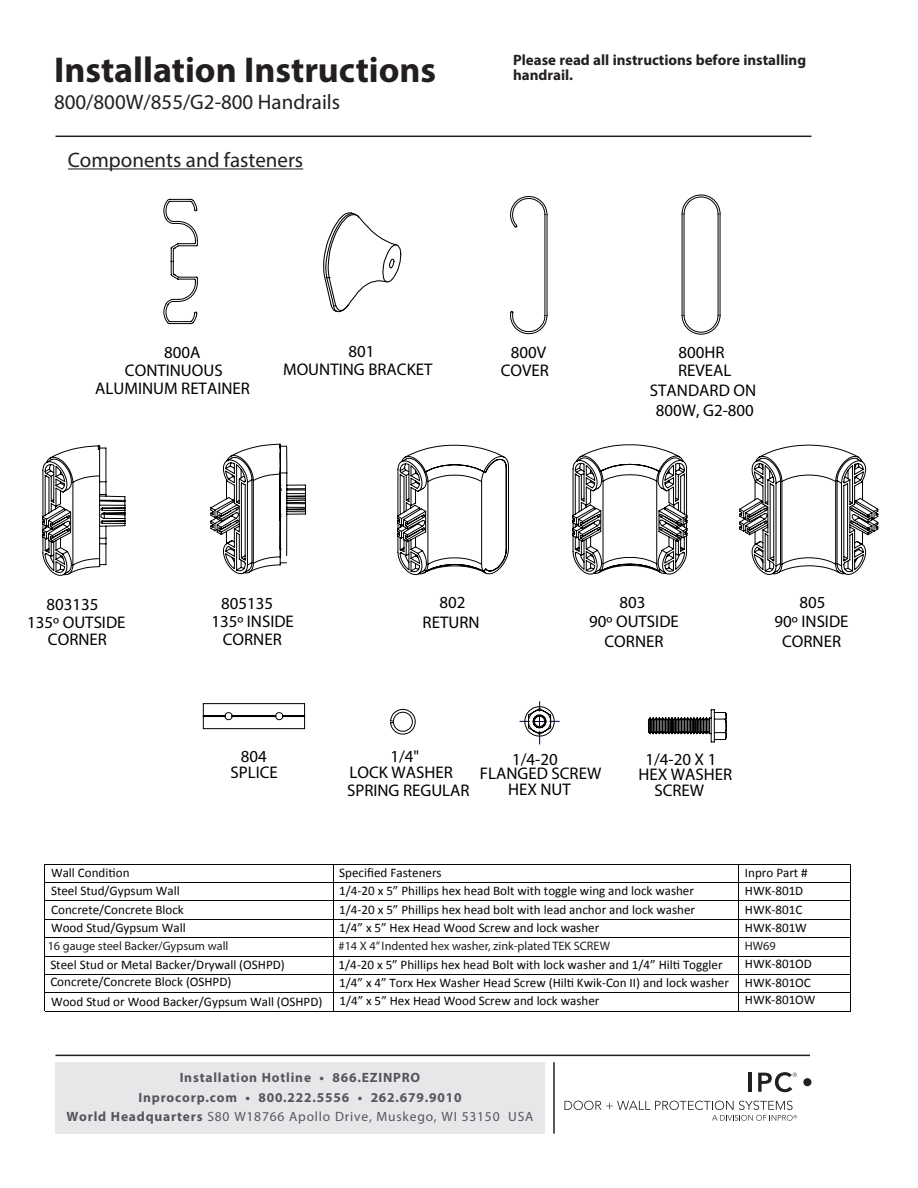
<style>
.page{position:relative;width:918px;height:1188px;background:#fff}
.page>*{position:absolute;margin:0;border:0;box-sizing:border-box;transform-origin:0 0}
.t1{font:700 36px "Myriad Pro";color:#231f20}
.Subhead{font:21px "Myriad Pro";color:#231f20}
.t2{font:16.95px/18px "Myriad Pro";color:#000;text-align:center}
.Body_text{font:700 15px/15px "Myriad Pro";color:#231f20}
.t3{font:700 13.5px/19.5px "Myriad Pro";letter-spacing:.06em;color:#555659;text-align:center}
.t4{font:13.05px "Calibri";color:#050504}
.t5{font:12.3px "Myriad Pro";color:#231f20}
.s1{font-weight:400}
</style>
<div class="page">
<hr style="left:56px;top:1055px;width:754px;height:1px;background:#231f20">
<hr style="left:55px;top:136px;width:757px;height:1px;background:#231f20">
<svg style="left:564px;top:1101px;width:233px;height:20px"></svg>
<hr style="left:748px;top:1073px;width:4px;height:19px;background:#231f20">
<div style="left:803px;top:1078px;width:8px;height:8px;background:#231f20;border-radius:50%"></div>
<svg style="left:758px;top:1072px;width:39px;height:20px"></svg>
<hr style="left:553px;top:1062px;width:2px;height:72px;background:#231f20">
<div style="left:55px;top:1063px;width:490px;height:71px;background:#e6e7e9"></div>
<hr style="left:68px;top:168px;width:235px;height:1px;background:#231f20">
<hr style="left:45px;top:864px;width:288px;height:1px;background:#050504">
<hr style="left:333px;top:864px;width:405px;height:1px;background:#050504">
<hr style="left:739px;top:864px;width:111px;height:1px;background:#050504">
<hr style="left:45px;top:882px;width:288px;height:1px;background:#050504">
<hr style="left:333px;top:882px;width:405px;height:1px;background:#050504">
<hr style="left:739px;top:882px;width:111px;height:1px;background:#050504">
<hr style="left:45px;top:901px;width:288px;height:1px;background:#050504">
<hr style="left:333px;top:901px;width:405px;height:1px;background:#050504">
<hr style="left:739px;top:901px;width:111px;height:1px;background:#050504">
<hr style="left:45px;top:919px;width:288px;height:1px;background:#050504">
<hr style="left:333px;top:919px;width:405px;height:1px;background:#050504">
<hr style="left:739px;top:919px;width:111px;height:1px;background:#050504">
<hr style="left:45px;top:937px;width:288px;height:1px;background:#050504">
<hr style="left:333px;top:937px;width:405px;height:1px;background:#050504">
<hr style="left:739px;top:937px;width:111px;height:1px;background:#050504">
<hr style="left:45px;top:956px;width:288px;height:1px;background:#050504">
<hr style="left:333px;top:956px;width:405px;height:1px;background:#050504">
<hr style="left:739px;top:956px;width:111px;height:1px;background:#050504">
<hr style="left:45px;top:974px;width:288px;height:1px;background:#050504">
<hr style="left:333px;top:974px;width:405px;height:1px;background:#050504">
<hr style="left:739px;top:974px;width:111px;height:1px;background:#050504">
<hr style="left:45px;top:993px;width:288px;height:1px;background:#050504">
<hr style="left:333px;top:993px;width:405px;height:1px;background:#050504">
<hr style="left:739px;top:993px;width:111px;height:1px;background:#050504">
<svg style="left:44px;top:864px;width:1px;height:147px"></svg>
<hr style="left:45px;top:1011px;width:288px;height:1px;background:#050504">
<svg style="left:333px;top:865px;width:1px;height:146px"></svg>
<hr style="left:333px;top:1011px;width:405px;height:1px;background:#050504">
<hr style="left:739px;top:1011px;width:111px;height:1px;background:#050504">
<svg style="left:850px;top:864px;width:1px;height:147px"></svg>
<svg style="left:738px;top:864px;width:2px;height:147px"></svg>
<svg style="left:163px;top:198px;width:35px;height:127px"></svg>
<svg style="left:510px;top:195px;width:38px;height:140px"></svg>
<svg style="left:397px;top:444px;width:112px;height:132px"></svg>
<svg style="left:572px;top:444px;width:116px;height:131px"></svg>
<svg style="left:739px;top:444px;width:140px;height:131px"></svg>
<svg style="left:42px;top:445px;width:84px;height:131px"></svg>
<svg style="left:210px;top:443px;width:96px;height:132px"></svg>
<svg style="left:202px;top:703px;width:104px;height:27px"></svg>
<svg style="left:390px;top:708px;width:26px;height:27px"></svg>
<svg style="left:648px;top:709px;width:79px;height:33px"></svg>
<svg style="left:520px;top:702px;width:39px;height:42px"></svg>
<svg style="left:681px;top:194px;width:40px;height:141px"></svg>
<svg style="left:323px;top:212px;width:79px;height:101px"></svg>
<p class="t1" style="left:54px;top:46px;width:384px">Installation Instructions</p>
<p class="Subhead" style="left:54px;top:89px;width:288px">800/800W/855/G2-800 Handrails</p>
<p class="Subhead" style="left:68px;top:147px;width:237px">Components and fasteners</p>
<p class="Body_text" style="left:513px;top:52px;width:295px">Please read all instructions before installing handrail.</p>
<p class="t2" style="left:164px;top:343px;width:38px">800A</p>
<p class="t2" style="left:125px;top:361px;width:99px">CONTINUOUS</p>
<p class="t2" style="left:95px;top:379px;width:156px">ALUMINUM RETAINER</p>
<p class="t2" style="left:283px;top:342px;width:151px">801<br>MOUNTING BRACKET</p>
<p class="t2" style="left:501px;top:343px;width:50px">800V<br>COVER</p>
<p class="t2" style="left:678px;top:343px;width:55px;text-align:left">800HR<br>REVEAL</p>
<p class="t2" style="left:650px;top:380px;width:108px;line-height:20.2px">STANDARD ON<br>800W, G2-800</p>
<p class="t2" style="left:27px;top:595px;width:100px">803135<br>135º OUTSIDE<br>CORNER</p>
<p class="t2" style="left:221px;top:594px;width:53px">805135</p>
<p class="t2" style="left:211px;top:612px;width:84px">135º INSIDE</p>
<p class="t2" style="left:223px;top:630px;width:60px">CORNER</p>
<p class="t2" style="left:231px;top:748px;width:49px;line-height:16.5px">804<br>SPLICE</p>
<p class="t2" style="left:423px;top:592px;width:58px;line-height:20px">802<br>RETURN</p>
<p class="t2" style="left:589px;top:592px;width:91px;line-height:19.8px">803<br>90º OUTSIDE<br>CORNER</p>
<p class="t2" style="left:775px;top:592px;width:75px;line-height:19.8px">805<br>90º INSIDE<br>CORNER</p>
<p class="t2" style="left:391px;top:747px;width:30px">1/4"</p>
<p class="t2" style="left:347px;top:763px;width:124px;text-align:left">LOCK WASHER<br>SPRING REGULAR</p>
<p class="t2" style="left:512px;top:750px;width:47px">1/4-20</p>
<p class="t2" style="left:480px;top:764px;width:123px;line-height:16.5px">FLANGED SCREW<br>HEX NUT</p>
<p class="t2" style="left:645px;top:750px;width:73px">1/4-20 X 1</p>
<p class="t2" style="left:654px;top:765px;width:79px;line-height:16.6px;text-align:left;text-indent:-16px">HEX WASHER<br>SCREW</p>
<p class="t4" style="left:51px;top:864px;width:80px">Wall Condition</p>
<p class="t4" style="left:339px;top:864px;width:104px">Specified Fasteners</p>
<p class="t4" style="left:745px;top:864px;width:64px">Inpro Part #</p>
<p class="t4" style="left:51px;top:882px;width:130px">Steel Stud/Gypsum Wall</p>
<p class="t4" style="left:339px;top:882px;width:356px">1/4-20 x 5” Phillips hex head Bolt with toggle wing and lock washer</p>
<p class="t4" style="left:745px;top:882px;width:60px">HWK-801D</p>
<p class="t4" style="left:51px;top:901px;width:134px">Concrete/Concrete Block</p>
<p class="t4" style="left:339px;top:901px;width:357px">1/4-20 x 5” Phillips hex head bolt with lead anchor and lock washer</p>
<p class="t4" style="left:745px;top:901px;width:59px">HWK-801C</p>
<p class="t4" style="left:51px;top:919px;width:136px">Wood Stud/Gypsum Wall</p>
<p class="t4" style="left:339px;top:919px;width:262px">1/4” x 5” Hex Head Wood Screw and lock washer</p>
<p class="t4" style="left:745px;top:919px;width:64px">HWK-801W</p>
<p class="t4" style="left:488px;top:935px;width:42px">801OW</p>
<p class="t5" style="left:48px;top:939px;width:182px">16 gauge steel Backer/Gypsum wall</p>
<p class="t5" style="left:339px;top:939px;width:273px">#14 X 4” Indented hex washer, zink-plated TEK SCREW</p>
<p class="t5" style="left:745px;top:939px;width:32px">HW69</p>
<p class="t4" style="left:50px;top:956px;width:236px">Steel Stud or Metal Backer/Drywall (OSHPD)</p>
<p class="t4" style="left:339px;top:957px;width:386px">1/4-20 x 5” Phillips hex head Bolt with lock washer and 1/4” Hilti Toggler</p>
<p class="t4" style="left:745px;top:955px;width:69px">HWK-801OD</p>
<p class="t4" style="left:50px;top:974px;width:183px">Concrete/Concrete Block (OSHPD)</p>
<p class="t4" style="left:339px;top:974px;width:473px">1/4” x 4” Torx Hex Washer Head Screw (Hilti Kwik-Con II) and lock washer HWK-801OC</p>
<p class="t4" style="left:51px;top:994px;width:273px">Wood Stud or Wood Backer/Gypsum Wall (OSHPD)</p>
<p class="t4" style="left:339px;top:993px;width:262px">1/4” x 5” Hex Head Wood Screw and lock washer</p>
<p class="t4" style="left:745px;top:992px;width:72px">HWK-801OW</p>
<p class="t3" style="left:66px;top:1067px;width:469px">Installation Hotline • 866.EZINPRO<br>Inprocorp.com • 800.222.5556 • 262.679.9010<br>World Headquarters <span class="s1">S80 W18766 Apollo Drive, Muskego, WI 53150 USA</span></p>
</div>
